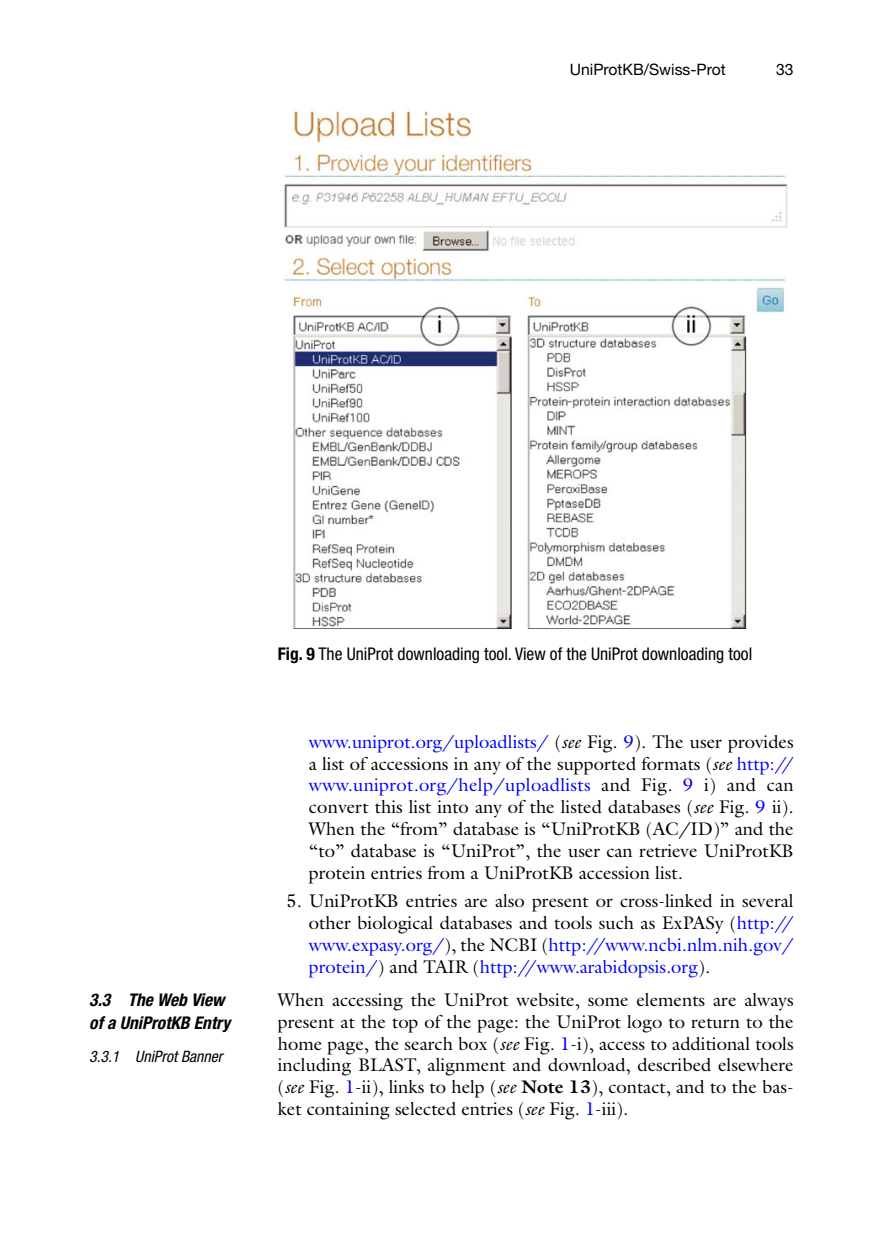
<style>
.page{position:relative;width:883px;height:1260px;background:#fff}
.page>*{position:absolute;margin:0;border:0;box-sizing:border-box;transform-origin:0 0}
.t1{font:18.38px/21.9px "Vwxkxg Galliard";color:#000;text-align:justify}
.t2{font:condensed 17.5px "Lqmvgj Helvetica Neue";color:#000}
.t3{font:italic 700 condensed 17.5px/22.8px "Kdqmrx Helvetica Neue";color:#000}
.t4{font:15.75px "Qhcqjb Helvetica Neue";color:#000}
.t5{font:italic condensed 15.75px "Qxwggn Helvetica Neue";color:#000}
.s1{font-family:"Bgjnng Helvetica Neue";font-weight:700}
.s2{color:#0000fa}
.s3{font-family:"Yjxvbd Galliard";font-style:italic}
.s4{font-family:"Fgcnxg Galliard";font-weight:700}
</style>
<div class="page">
<img style="left:284px;top:107px;width:504px;height:522px">
<p class="t4" style="left:570px;top:64px;width:158px">UniProtKB/Swiss-Prot</p>
<p class="t4" style="left:776px;top:64px;width:19px">33</p>
<p class="t3" style="left:89px;top:990px;width:142px">3.3 The Web View of a UniProtKB Entry</p>
<p class="t5" style="left:89px;top:1051px;width:135px">3.3.1 UniProt Banner</p>
<p class="t2" style="left:278px;top:648px;width:476px"><span class="s1">Fig. 9</span> The UniProt downloading tool. View of the UniProt downloading tool</p>
<p class="t1" style="left:309px;top:732px;width:486px"><span class="s2">www.uniprot.org/uploadlists/</span> ( <span class="s3">see</span> Fig. <span class="s2">9</span>). The user provides a list of accessions in any of the supported formats ( <span class="s3">see</span> <span class="s2">http:// www.uniprot.org/help/uploadlists</span> and Fig. <span class="s2">9</span> i) and can convert this list into any of the listed databases ( <span class="s3">see</span> Fig. <span class="s2">9</span> ii).<br>When the “from” database is “UniProtKB (AC/ID)” and the “to” database is “ UniProt ”, the user can retrieve UniProtKB protein entries from a UniProtKB accession list.</p>
<p class="t1" style="left:309px;top:892px;width:486px;text-indent:-22px">5. UniProtKB entries are also present or cross-linked in several other biological databases and tools such as ExPASy ( <span class="s2">http:// www.expasy.org/</span> ), the NCBI ( <span class="s2">http://www.ncbi.nlm.nih.gov/ protein/</span> ) and TAIR ( <span class="s2">http://www.arabidopsis.org</span> ).</p>
<p class="t1" style="left:278px;top:991px;width:517px">When accessing the UniProt website, some elements are always present at the top of the page: the UniProt logo to return to the home page, the search box ( <span class="s3">see</span> Fig. <span class="s2">1</span>-i), access to additional tools including BLAST , alignment and download, described elsewhere ( <span class="s3">see</span> Fig. <span class="s2">1</span>-ii), links to help ( <span class="s3">see</span> <span class="s4">Note 13</span>), contact, and to the bas&shy;ket containing selected entries ( <span class="s3">see</span> Fig. <span class="s2">1</span>-iii).</p>
</div>
